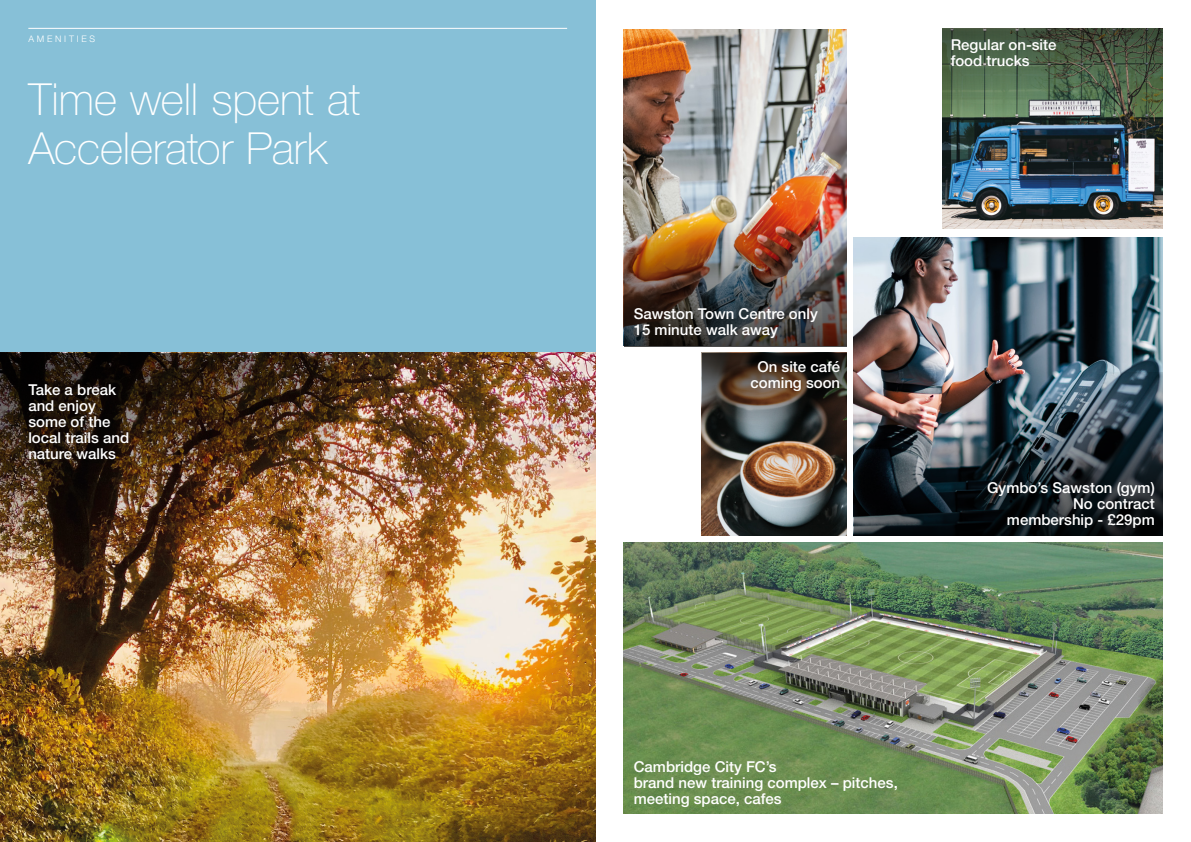
<style>
.page{position:relative;width:1191px;height:842px;background:#fff}
.page>*{position:absolute;margin:0;border:0;box-sizing:border-box;transform-origin:0 0}
.t1{font:100 44.3px/49.8px "Helvetica Neue LT Pro";letter-spacing:-.005em;color:#fff}
.t2{font:500 15px/16px "Helvetica Neue LT Pro";color:#fff}
.t3{font:300 9px "Helvetica Neue LT Pro";letter-spacing:.31em;color:#fff}
</style>
<div class="page">
<img style="left:702px;top:470px;width:144px;height:65px">
<img style="left:702px;top:353px;width:144px;height:117px">
<div style="left:0;top:0;width:595px;height:842px;background:#87c0d7"></div>
<hr style="left:28px;top:28px;width:539px;height:1px;background:#fff">
<img style="left:624px;top:29px;width:222px;height:141px">
<img style="left:854px;top:238px;width:308px;height:134px">
<img style="left:624px;top:543px;width:538px;height:271px">
<img style="left:942px;top:145px;width:220px;height:84px">
<img style="left:0;top:353px;width:595px;height:489px">
<img style="left:942px;top:28px;width:220px;height:117px">
<img style="left:624px;top:170px;width:222px;height:176px">
<img style="left:854px;top:372px;width:308px;height:163px">
<img style="left:0;top:353px;width:339px;height:201px">
<p class="t3" style="left:28px;top:33px;width:68px">AMENITIES</p>
<h1 class="t1" style="left:28px;top:74px;width:333px">Time well spent at<br>Accelerator Park</h1>
<p class="t2" style="left:28px;top:381px;width:102px">Take a break and enjoy some of the local trails and nature walks</p>
<p class="t2" style="left:950px;top:36px;width:107px">Regular on-site food trucks</p>
<p class="t2" style="left:634px;top:305px;width:185px">Sawston Town Centre only<br>15 minute walk away</p>
<p class="t2" style="left:750px;top:359px;width:91px;text-align:center">On site café coming soon</p>
<p class="t2" style="left:987px;top:479px;width:169px;text-align:right">Gymbo’s Sawston (gym)<br>No contract membership - £29pm</p>
<p class="t2" style="left:634px;top:758px;width:265px">Cambridge City FC’s<br>brand new training complex – pitches, meeting space, cafes</p>
</div>
